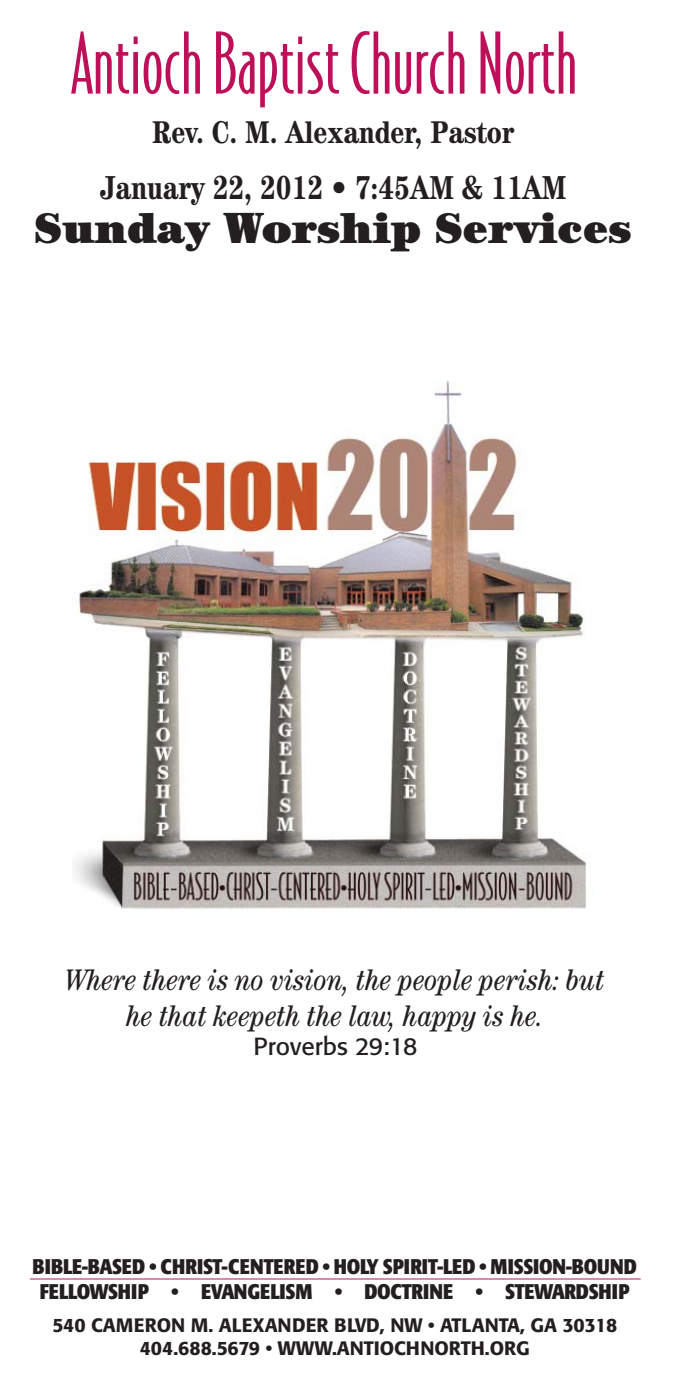
<style>
.page{position:relative;width:673px;height:1383px;background:#fff}
.page>*{position:absolute;margin:0;border:0;box-sizing:border-box;transform-origin:0 0}
.t1{font:300 80.5px "Bodega Sans";color:#bd1059}
.t2{font:900 43.75px "Century";color:#231f20;scale:.95 1}
.t3{font:700 condensed 33.25px "Century";color:#231f20;scale:.95 1}
.t4{font:700 condensed 31.5px "Century";color:#231f20}
.t5{font:italic condensed 29.75px/35.7px "Century";color:#231f20;text-align:center}
.t6{font:24.5px "Formata";color:#231f20}
.t7{font:700 condensed 21px/25.2px "Formata";letter-spacing:-.01em;color:#231f20;text-align:center}
.t8{font:500 19.25px/23.1px "Formata";color:#231f20;text-align:center}
</style>
<div class="page">
<hr style="left:30px;top:1278px;width:610px;height:1px;background:#bd1059">
<img style="left:73px;top:380px;width:513px;height:529px">
<p class="t1" style="left:71px;top:31px;width:507px">Antioch Baptist Church North</p>
<p class="t4" style="left:152px;top:122px;width:364px">Rev. C. M. Alexander, Pastor</p>
<p class="t3" style="left:100px;top:176px;width:492px">January 22, 2012 • 7:45AM &amp; 11AM</p>
<p class="t2" style="left:35px;top:213px;width:629px">Sunday Worship Services</p>
<p class="t5" style="left:66px;top:965px;width:540px">Where there is no vision, the people perish: but he that keepeth the law, happy is he.</p>
<p class="t6" style="left:253px;top:1036px;width:165px">Proverbs 29:18</p>
<p class="t7" style="left:33px;top:1256px;width:605px">BIBLE-BASED • CHRIST-CENTERED • HOLY SPIRIT-LED • MISSION-BOUND<br>FELLOWSHIP • EVANGELISM • DOCTRINE • STEWARDSHIP</p>
<p class="t8" style="left:52px;top:1315px;width:566px">540 CAMERON M. ALEXANDER BLVD, NW • ATLANTA, GA 30318<br>404.688.5679 • WWW.ANTIOCHNORTH.ORG</p>
</div>
